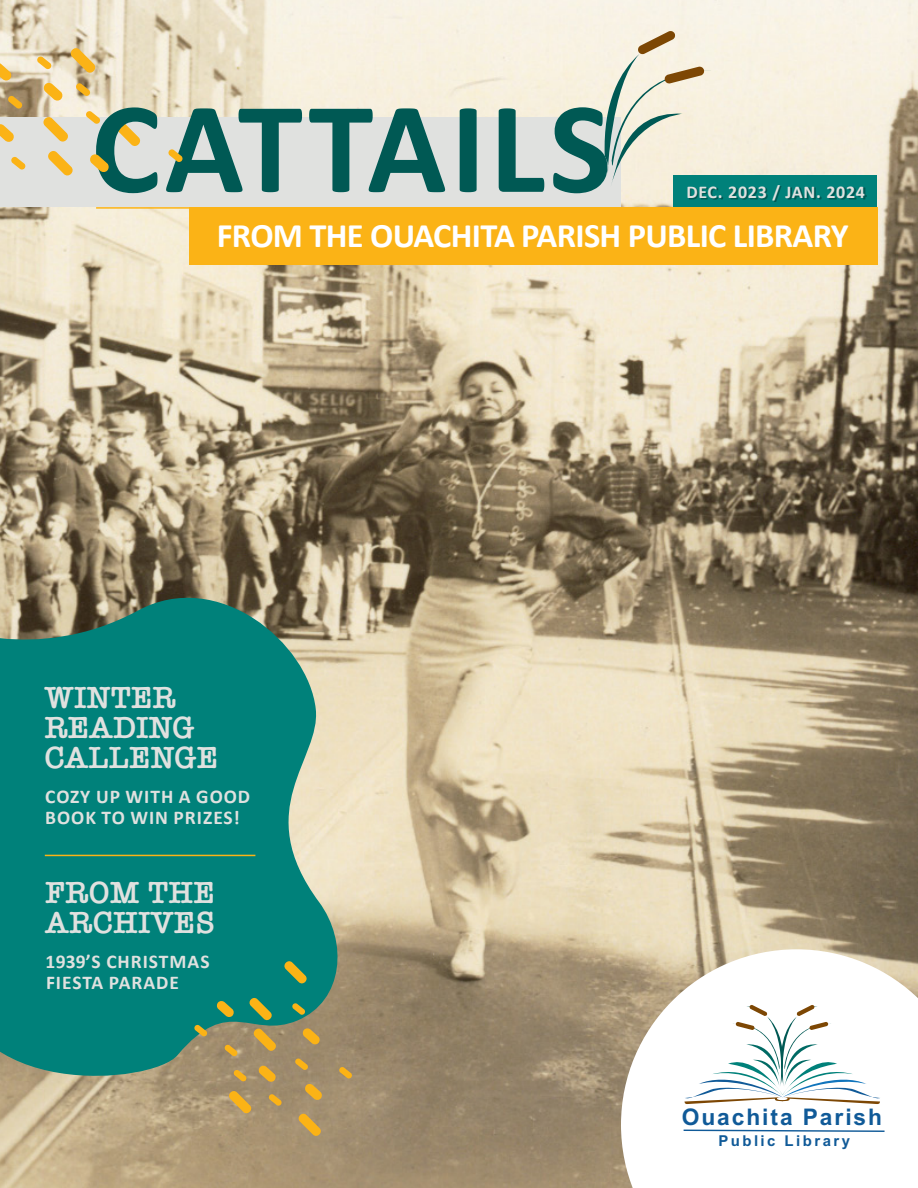
<style>
.page{position:relative;width:918px;height:1188px;background:#fff}
.page>*{position:absolute;margin:0;border:0;box-sizing:border-box;transform-origin:0 0}
.t1{font:700 131.4px "Calibri";letter-spacing:.03em;color:#005954}
.t2{font:700 34.5px "Calibri";letter-spacing:-.02em;color:#fff}
.t3{font:600 31.5px/30px "American Typewriter";letter-spacing:.01em;color:#e0e1df}
.t4{font:700 22.95px "Arial";letter-spacing:.085em;color:#105a98}
.t5{font:700 19.5px/21px "Calibri";letter-spacing:.05em;color:#e0e1df}
.t6{font:700 18px "Calibri";letter-spacing:.04em;color:#e0e1df}
.t7{font:700 15px "Arial";letter-spacing:.165em;color:#105a98}
</style>
<div class="page">
<img style="left:0;top:0;width:918px;height:1188px">
<svg style="left:0;top:596px;width:339px;height:481px;background:#20877c"></svg>
<div style="left:0;top:118px;width:621px;height:89px;background:#e0e1df"></div>
<hr style="left:96px;top:207px;width:781px;height:2px;background:#fbb316">
<hr style="left:45px;top:855px;width:210px;height:1px;background:#fbb316">
<svg style="left:603px;top:30px;width:108px;height:157px;background:#dfddcc"></svg>
<svg style="left:68px;top:45px;width:30px;height:31px"></svg>
<svg style="left:40px;top:114px;width:36px;height:62px"></svg>
<svg style="left:0;top:124px;width:14px;height:18px"></svg>
<svg style="left:0;top:62px;width:12px;height:19px"></svg>
<svg style="left:43px;top:82px;width:20px;height:19px"></svg>
<svg style="left:8px;top:96px;width:14px;height:13px"></svg>
<svg style="left:37px;top:56px;width:14px;height:13px"></svg>
<svg style="left:86px;top:111px;width:57px;height:61px"></svg>
<svg style="left:76px;top:83px;width:14px;height:13px"></svg>
<svg style="left:11px;top:157px;width:14px;height:13px"></svg>
<svg style="left:168px;top:149px;width:15px;height:13px"></svg>
<svg style="left:621px;top:949px;width:297px;height:239px"></svg>
<svg style="left:684px;top:1005px;width:197px;height:103px"></svg>
<svg style="left:682px;top:1129px;width:203px;height:4px"></svg>
<svg style="left:226px;top:1088px;width:28px;height:28px"></svg>
<svg style="left:247px;top:995px;width:32px;height:59px;background:#79915c"></svg>
<svg style="left:302px;top:1028px;width:18px;height:17px"></svg>
<svg style="left:305px;top:1083px;width:17px;height:17px"></svg>
<svg style="left:216px;top:1000px;width:18px;height:18px"></svg>
<svg style="left:258px;top:1065px;width:18px;height:17px"></svg>
<svg style="left:295px;top:1059px;width:13px;height:11px"></svg>
<svg style="left:269px;top:1094px;width:13px;height:12px"></svg>
<svg style="left:339px;top:1067px;width:13px;height:11px"></svg>
<svg style="left:225px;top:1045px;width:12px;height:11px"></svg>
<svg style="left:234px;top:1070px;width:12px;height:11px"></svg>
<svg style="left:292px;top:1003px;width:13px;height:12px"></svg>
<div style="left:189px;top:207px;width:688px;height:58px;background:#fbb316"></div>
<svg style="left:282px;top:958px;width:27px;height:28px"></svg>
<svg style="left:296px;top:1111px;width:28px;height:28px"></svg>
<svg style="left:194px;top:1025px;width:13px;height:11px"></svg>
<div style="left:674px;top:176px;width:203px;height:31px;background:#00817a"></div>
<svg style="left:689px;top:186px;width:177px;height:16px"></svg>
<p class="t1" style="left:91px;top:55px;width:522px">CATTAILS</p>
<p class="t6" style="left:686px;top:179px;width:180px">DEC. 2023 / JAN. 2024</p>
<p class="t2" style="left:217px;top:211px;width:633px">FROM THE OUACHITA PARISH PUBLIC LIBRARY</p>
<p class="t3" style="left:45px;top:682px;width:175px">WINTER<br>READING<br>CALLENGE</p>
<p class="t5" style="left:45px;top:785px;width:207px">COZY UP WITH A GOOD<br>BOOK TO WIN PRIZES!</p>
<p class="t3" style="left:46px;top:877px;width:171px">FROM THE<br>ARCHIVES</p>
<p class="t5" style="left:46px;top:950px;width:165px">1939’S CHRISTMAS<br>FIESTA PARADE</p>
<p class="t4" style="left:682px;top:1102px;width:202px">Ouachita Parish</p>
<p class="t7" style="left:718px;top:1131px;width:133px">Public Library</p>
</div>
